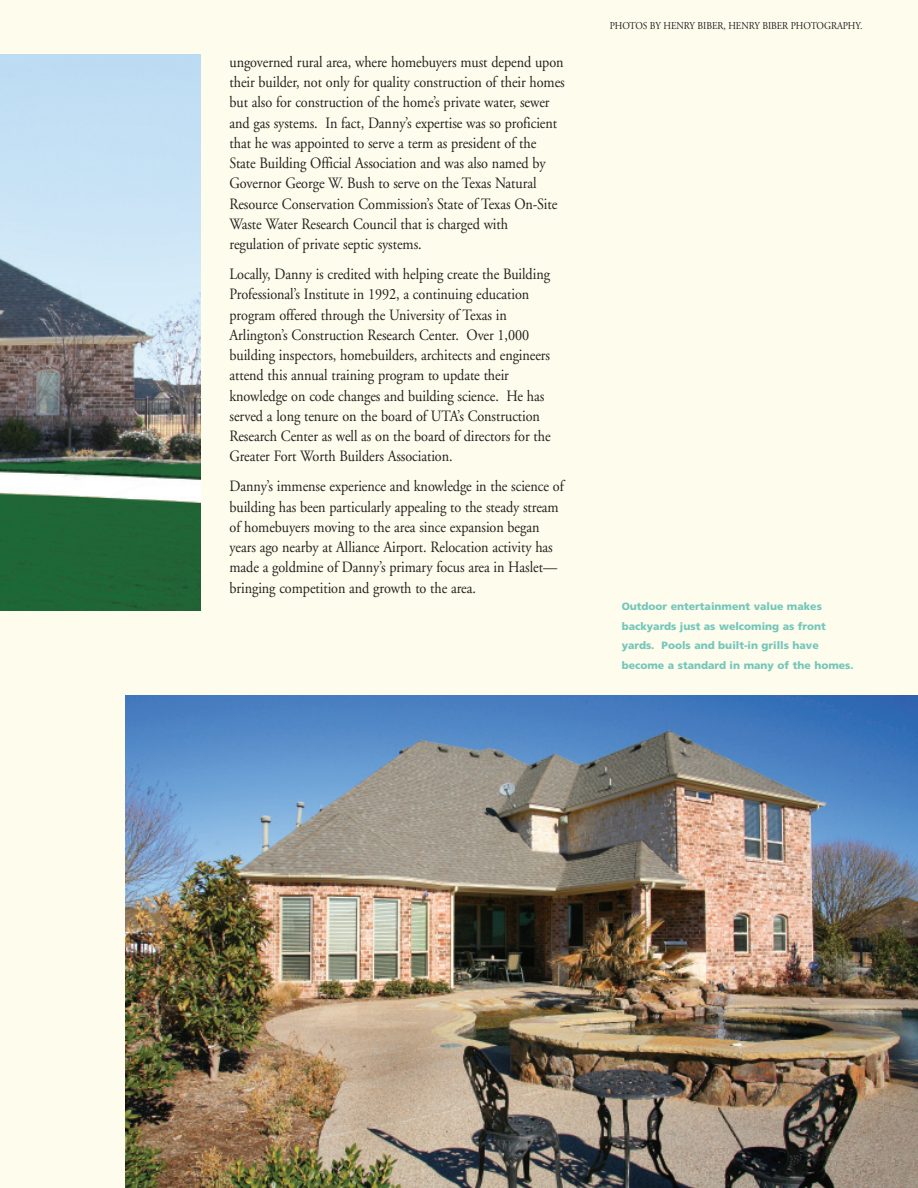
<style>
.page{position:relative;width:918px;height:1188px;background:#fefcec}
.page>*{position:absolute;margin:0;border:0;box-sizing:border-box;transform-origin:0 0}
.t1{font:15.75px/20.2px "Adobe Garamond";letter-spacing:-.005em;color:#231f20;scale:.9 1}
.t2{font:900 10.5px/19.5px "Frutiger";color:#73c7ba}
.t3{font:10.5px "Adobe Garamond";letter-spacing:-.005em;color:#231f20;scale:.9 1}
</style>
<div class="page">
<img style="left:0;top:54px;width:200px;height:556px">
<img style="left:126px;top:695px;width:792px;height:493px">
<p class="t1" style="left:230px;top:53px;width:374px">ungoverned rural area, where homebuyers must depend upon their builder, not only for quality construction of their homes but also for construction of the home’s private water, sewer and gas systems. In fact, Danny’s expertise was so proficient that he was appointed to serve a term as president of the State Building Official Association and was also named by Governor George W. Bush to serve on the Texas Natural Resource Conservation Commission’s State of Texas On-Site Waste Water Research Council that is charged with regulation of private septic systems.</p>
<p class="t1" style="left:230px;top:265px;width:358px">Locally, Danny is credited with helping create the Building Professional’s Institute in 1992, a continuing education program offered through the University of Texas in Arlington’s Construction Research Center. Over 1,000 building inspectors, homebuilders, architects and engineers attend this annual training program to update their knowledge on code changes and building science. He has served a long tenure on the board of UTA’s Construction Research Center as well as on the board of directors for the Greater Fort Worth Builders Association.</p>
<p class="t1" style="left:230px;top:478px;width:373px">Danny’s immense experience and knowledge in the science of building has been particularly appealing to the steady stream of homebuyers moving to the area since expansion began years ago nearby at Alliance Airport. Relocation activity has made a goldmine of Danny’s primary focus area in Haslet— bringing competition and growth to the area.</p>
<p class="t3" style="left:610px;top:21px;width:282px">PHOTOS BY HENRY BIBER, HENRY BIBER PHOTOGRAPHY.</p>
<p class="t2" style="left:622px;top:598px;width:234px">Outdoor entertainment value makes backyards just as welcoming as front yards. Pools and built-in grills have become a standard in many of the homes.</p>
</div>
